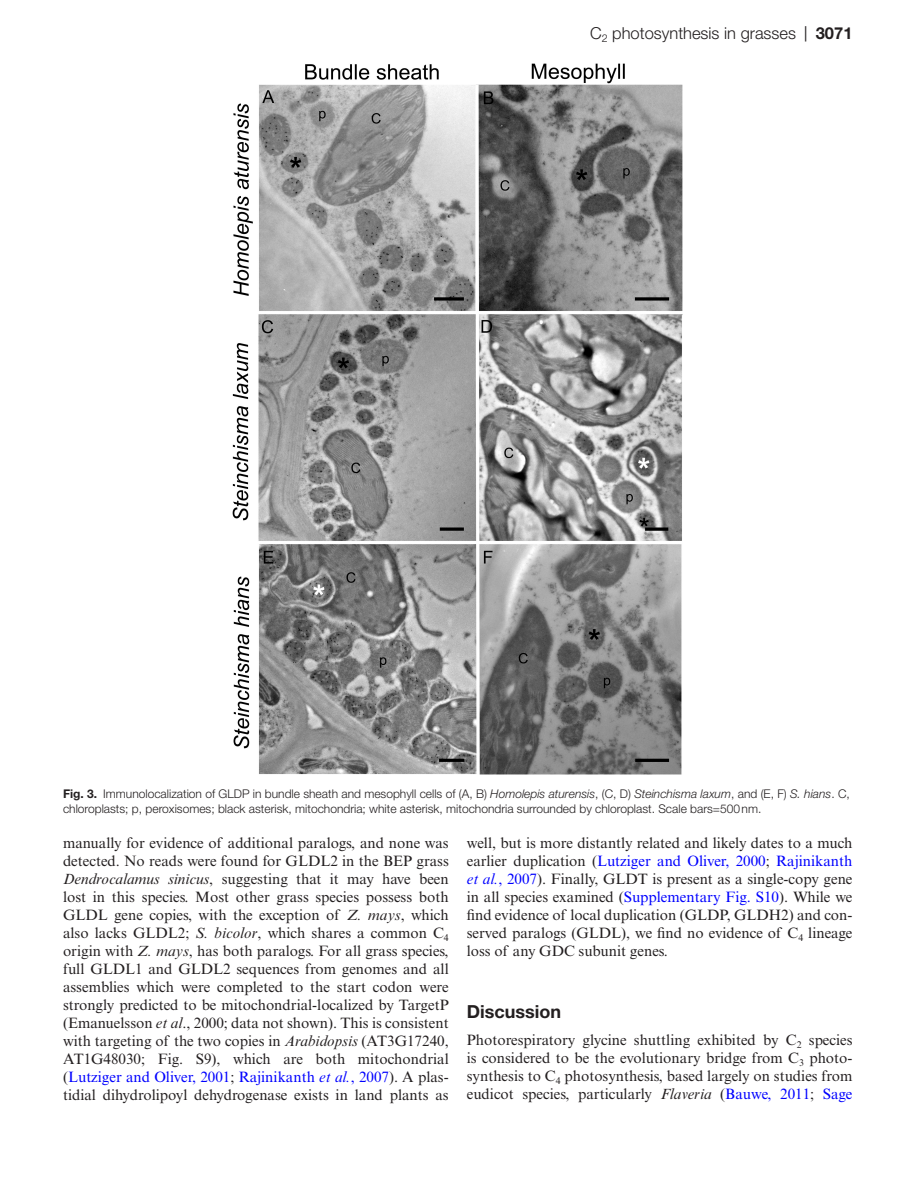
<style>
.page{position:relative;width:919px;height:1187px;background:#fff}
.page>*{position:absolute;margin:0;border:0;box-sizing:border-box;transform-origin:0 0}
.t1{font:700 18px "Helvetica Neue LT Std";color:#231f20}
.t2{font:300 16.5px "Helvetica Neue LT Std";color:#231f20}
.t3{font:15px/18px "Times New Roman MT Std";color:#231f20;text-align:justify}
.t4{font:300 12px/15px "Helvetica Neue LT Std";color:#231f20}
.s1{font-family:"Times New Roman MT Std";font-weight:400}
.s2{font-weight:700}
.s3{font-style:italic}
.s4{color:#00f}
.s5{font-style:italic;color:#00f}
</style>
<div class="page">
<img style="left:233px;top:63px;width:450px;height:711px">
<p class="t2" style="left:590px;top:23px;width:264px">C<sub>2</sub> photosynthesis in grasses <span class="s1">|</span> <span class="s2">3071</span></p>
<p class="t4" style="left:63px;top:786px;width:788px"><span class="s2">Fig. 3.</span> Immunolocalization of GLDP in bundle sheath and mesophyll cells of (A, B) <span class="s3">Homolepis aturensis</span>, (C, D) <span class="s3">Steinchisma laxum</span>, and (E, F) <span class="s3">S. hians</span>. C, chloroplasts; p, peroxisomes; black asterisk, mitochondria; white asterisk, mitochondria surrounded by chloroplast. Scale bars=500nm.</p>
<p class="t3" style="left:63px;top:834px;width:387px">manually for evidence of additional paralogs, and none was detected. No reads were found for GLDL2 in the BEP grass <span class="s3">Dendrocalamus sinicus</span>, suggesting that it may have been lost in this species. Most other grass species possess both GLDL gene copies, with the exception of <span class="s3">Z. mays</span>, which also lacks GLDL2; <span class="s3">S. bicolor</span>, which shares a common C<sub>4 </sub>origin with <span class="s3">Z. mays</span>, has both paralogs. For all grass species, full GLDL1 and GLDL2 sequences from genomes and all assemblies which were completed to the start codon were strongly predicted to be mitochondrial-localized by TargetP (Emanuelsson <span class="s3">et al</span>., 2000; data not shown). This is consistent with targeting of the two copies in <span class="s3">Arabidopsis</span> (AT3G17240, AT1G48030; Fig. S9), which are both mitochondrial (<span class="s4">Lutziger and Oliver, 2001</span>; <span class="s4">Rajinikanth</span> <span class="s5">et al.</span><span class="s4">, 2007</span>). A plas&shy;tidial dihydrolipoyl dehydrogenase exists in land plants as</p>
<p class="t3" style="left:466px;top:834px;width:387px">well, but is more distantly related and likely dates to a much earlier duplication (<span class="s4">Lutziger and Oliver, 2000</span>; <span class="s4">Rajinikanth </span><span class="s5">et al.</span><span class="s4">, 2007</span>). Finally, GLDT is present as a single-copy gene in all species examined (<span class="s4">Supplementary Fig. S10</span>). While we find evidence of local duplication (GLDP, GLDH2) and con&shy;served paralogs (GLDL), we find no evidence of C<sub>4</sub> lineage loss of any GDC subunit genes.</p>
<p class="t1" style="left:466px;top:1000px;width:96px">Discussion</p>
<p class="t3" style="left:466px;top:1031px;width:387px">Photorespiratory glycine shuttling exhibited by C<sub>2</sub> species is considered to be the evolutionary bridge from C<sub>3</sub> photo&shy;synthesis to C<sub>4</sub> photosynthesis, based largely on studies from eudicot species, particularly <span class="s3">Flaveria</span> (<span class="s4">Bauwe, 2011</span>; <span class="s4">Sage</span></p>
</div>
